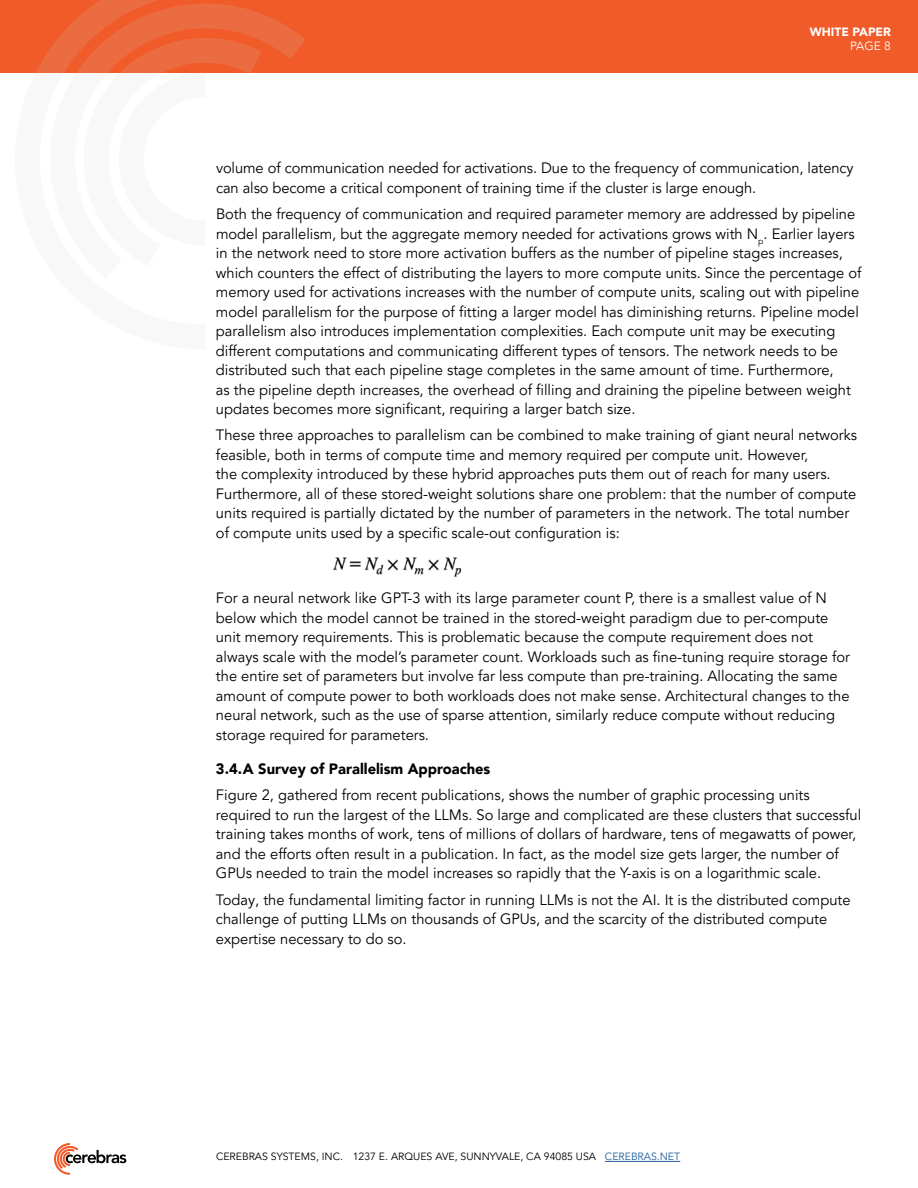
<style>
.page{position:relative;width:918px;height:1188px;background:#fff}
.page>*{position:absolute;margin:0;border:0;box-sizing:border-box;transform-origin:0 0}
.t1{font:15px/19.5px "Avenir LT Pro";color:#000}
.t2{font:900 15px "Avenir LT Pro";color:#000}
.t3{font:900 12px "Avenir LT Pro";color:#fff}
.t4{font:12px "Avenir LT Pro";color:#fff}
.t5{font:10.5px "Avenir LT Pro";color:#000}
.s1{color:#215e9e}
</style>
<div class="page">
<div style="left:0;top:0;width:918px;height:73px;background:#f15a29"></div>
<svg style="left:45px;top:0;width:261px;height:73px"></svg>
<svg style="left:81px;top:21px;width:208px;height:52px"></svg>
<svg style="left:106px;top:60px;width:139px;height:13px"></svg>
<svg style="left:54px;top:1143px;width:72px;height:32px"></svg>
<hr style="left:605px;top:1161px;width:75px;height:1px;background:#215e9e">
<img style="left:332px;top:557px;width:129px;height:21px">
<p class="t3" style="left:810px;top:24px;width:83px">WHITE PAPER</p>
<p class="t4" style="left:850px;top:39px;width:42px">PAGE 8</p>
<p class="t1" style="left:216px;top:159px;width:639px">volume of communication needed for activations. Due to the frequency of communication, latency can also become a critical component of training time if the cluster is large enough.</p>
<p class="t1" style="left:216px;top:204px;width:647px">Both the frequency of communication and required parameter memory are addressed by pipeline model parallelism, but the aggregate memory needed for activations grows with N<sub>p</sub>. Earlier layers in the network need to store more activation buffers as the number of pipeline stages increases, which counters the effect of distributing the layers to more compute units. Since the percentage of memory used for activations increases with the number of compute units, scaling out with pipeline model parallelism for the purpose of fitting a larger model has diminishing returns. Pipeline model parallelism also introduces implementation complexities. Each compute unit may be executing different computations and communicating different types of tensors. The network needs to be distributed such that each pipeline stage completes in the same amount of time. Furthermore,<br>as the pipeline depth increases, the overhead of filling and draining the pipeline between weight updates becomes more significant, requiring a larger batch size.</p>
<p class="t1" style="left:216px;top:426px;width:643px">These three approaches to parallelism can be combined to make training of giant neural networks feasible, both in terms of compute time and memory required per compute unit. However,<br>the complexity introduced by these hybrid approaches puts them out of reach for many users.<br>Furthermore, all of these stored-weight solutions share one problem: that the number of compute units required is partially dictated by the number of parameters in the network. The total number of compute units used by a specific scale-out configuration is:</p>
<p class="t1" style="left:216px;top:588px;width:636px">For a neural network like GPT-3 with its large parameter count P, there is a smallest value of N below which the model cannot be trained in the stored-weight paradigm due to per-compute unit memory requirements. This is problematic because the compute requirement does not always scale with the model’s parameter count. Workloads such as fine-tuning require storage for the entire set of parameters but involve far less compute than pre-training. Allocating the same amount of compute power to both workloads does not make sense. Architectural changes to the neural network, such as the use of sparse attention, similarly reduce compute without reducing storage required for parameters.</p>
<p class="t2" style="left:216px;top:760px;width:276px">3.4.A Survey of Parallelism Approaches</p>
<p class="t1" style="left:216px;top:786px;width:647px">Figure 2, gathered from recent publications, shows the number of graphic processing units required to run the largest of the LLMs. So large and complicated are these clusters that successful training takes months of work, tens of millions of dollars of hardware, tens of megawatts of power, and the efforts often result in a publication. In fact, as the model size gets larger, the number of GPUs needed to train the model increases so rapidly that the Y-axis is on a logarithmic scale.</p>
<p class="t1" style="left:216px;top:890px;width:636px">Today, the fundamental limiting factor in running LLMs is not the AI. It is the distributed compute challenge of putting LLMs on thousands of GPUs, and the scarcity of the distributed compute expertise necessary to do so.</p>
<p class="t5" style="left:216px;top:1150px;width:466px">CEREBRAS SYSTEMS, INC. 1237 E. ARQUES AVE, SUNNYVALE, CA 94085 USA <span class="s1">CEREBRAS.NET</span></p>
</div>
